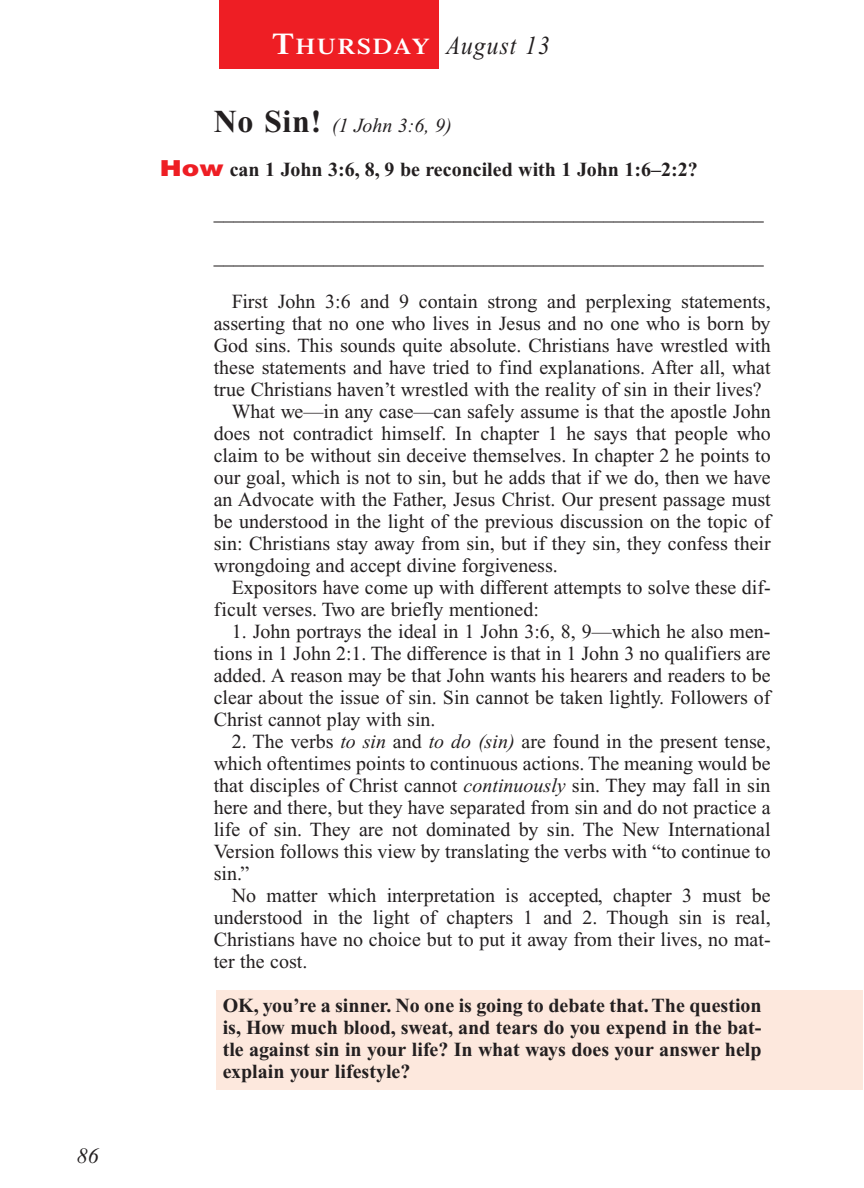
<style>
.page{position:relative;width:864px;height:1188px;background:#fff}
.page>*{position:absolute;margin:0;border:0;box-sizing:border-box;transform-origin:0 0}
.t1{font:italic 26px "Times New Roman";letter-spacing:.05em;color:#231f20;scale:.9 1}
.t2{font:italic 22px "Times New Roman";color:#231f20}
.t3{font:20px/22px "Times New Roman";color:#231f20;text-align:justify}
.t4{font:700 20px/22px "Times New Roman";color:#231f20;text-align:justify}
.t5{font:italic 20px "Times New Roman";color:#231f20}
.s1{font-family:"Times";font-weight:600;font-style:normal;font-size:30px;color:#fff}
.s2{font-family:"Times";font-weight:600;font-style:normal;font-size:22.4px;color:#fff}
.s3{font-weight:700;font-style:normal;font-size:32px}
.s4{font-family:"Helvetica";font-weight:900;font-size:22px;color:#ee1e24}
.s5{font-style:italic}
</style>
<div class="page">
<div style="left:217px;top:990px;width:646px;height:100px;background:#fde8dd"></div>
<div style="left:219px;top:0;width:220px;height:69px;background:#ee1e24"></div>
<p class="t2" style="left:77px;top:1147px;width:23px">86</p>
<h1 class="t1" style="left:272px;top:36px;width:310px"><span class="s1">T</span><span class="s2">HURSDAY</span> August 13</h1>
<p class="t5" style="left:214px;top:118px;width:240px"><span class="s3">No Sin!</span> (1 John 3:6, 9)</p>
<p class="t4" style="left:160px;top:161px;width:540px"><span class="s4">How</span> can 1 John 3:6, 8, 9 be reconciled with 1 John 1:6–2:2?</p>
<p class="t3" style="left:214px;top:205px;width:551px">_______________________________________________________</p>
<p class="t3" style="left:214px;top:249px;width:551px">_______________________________________________________</p>
<p class="t3" style="left:232px;top:293px;width:541px">First John 3:6 and 9 contain strong and perplexing statements,</p>
<p class="t3" style="left:214px;top:315px;width:558px">asserting that no one who lives in Jesus and no one who is born by</p>
<p class="t3" style="left:214px;top:337px;width:559px">God sins. This sounds quite absolute. Christians have wrestled with</p>
<p class="t3" style="left:214px;top:359px;width:559px">these statements and have tried to find explanations. After all, what</p>
<p class="t3" style="left:214px;top:381px;width:550px">true Christians haven’t wrestled with the reality of sin in their lives?</p>
<p class="t3" style="left:232px;top:403px;width:541px">What we—in any case—can safely assume is that the apostle John</p>
<p class="t3" style="left:214px;top:425px;width:559px">does not contradict himself. In chapter 1 he says that people who</p>
<p class="t3" style="left:214px;top:447px;width:559px">claim to be without sin deceive themselves. In chapter 2 he points to</p>
<p class="t3" style="left:214px;top:469px;width:558px">our goal, which is not to sin, but he adds that if we do, then we have</p>
<p class="t3" style="left:214px;top:491px;width:558px">an Advocate with the Father, Jesus Christ. Our present passage must</p>
<p class="t3" style="left:214px;top:513px;width:559px">be understood in the light of the previous discussion on the topic of</p>
<p class="t3" style="left:214px;top:535px;width:559px">sin: Christians stay away from sin, but if they sin, they confess their</p>
<p class="t3" style="left:214px;top:557px;width:346px">wrongdoing and accept divine forgiveness.</p>
<p class="t3" style="left:232px;top:579px;width:541px">Expositors have come up with different attempts to solve these dif-</p>
<p class="t3" style="left:214px;top:601px;width:327px">ficult verses. Two are briefly mentioned:</p>
<p class="t3" style="left:214px;top:623px;width:558px;text-indent:18px">1. John portrays the ideal in 1 John 3:6, 8, 9—which he also men&shy;tions in 1 John 2:1. The difference is that in 1 John 3 no qualifiers are added. A reason may be that John wants his hearers and readers to be clear about the issue of sin. Sin cannot be taken lightly. Followers of Christ cannot play with sin.</p>
<p class="t3" style="left:214px;top:733px;width:559px;text-indent:18px">2. The verbs <span class="s5">to sin</span> and <span class="s5">to do (sin)</span> are found in the present tense, which oftentimes points to continuous actions. The meaning would be that disciples of Christ cannot <span class="s5">continuously</span> sin. They may fall in sin here and there, but they have separated from sin and do not practice a life of sin. They are not dominated by sin. The New International Version follows this view by translating the verbs with “to continue to sin.”</p>
<p class="t3" style="left:214px;top:887px;width:559px;text-indent:18px">No matter which interpretation is accepted, chapter 3 must be understood in the light of chapters 1 and 2. Though sin is real, Christians have no choice but to put it away from their lives, no mat&shy;ter the cost.</p>
<p class="t4" style="left:223px;top:997px;width:540px">OK, you’re a sinner. No one is going to debate that. The question is, How much blood, sweat, and tears do you expend in the bat&shy;tle against sin in your life? In what ways does your answer help explain your lifestyle?</p>
</div>
